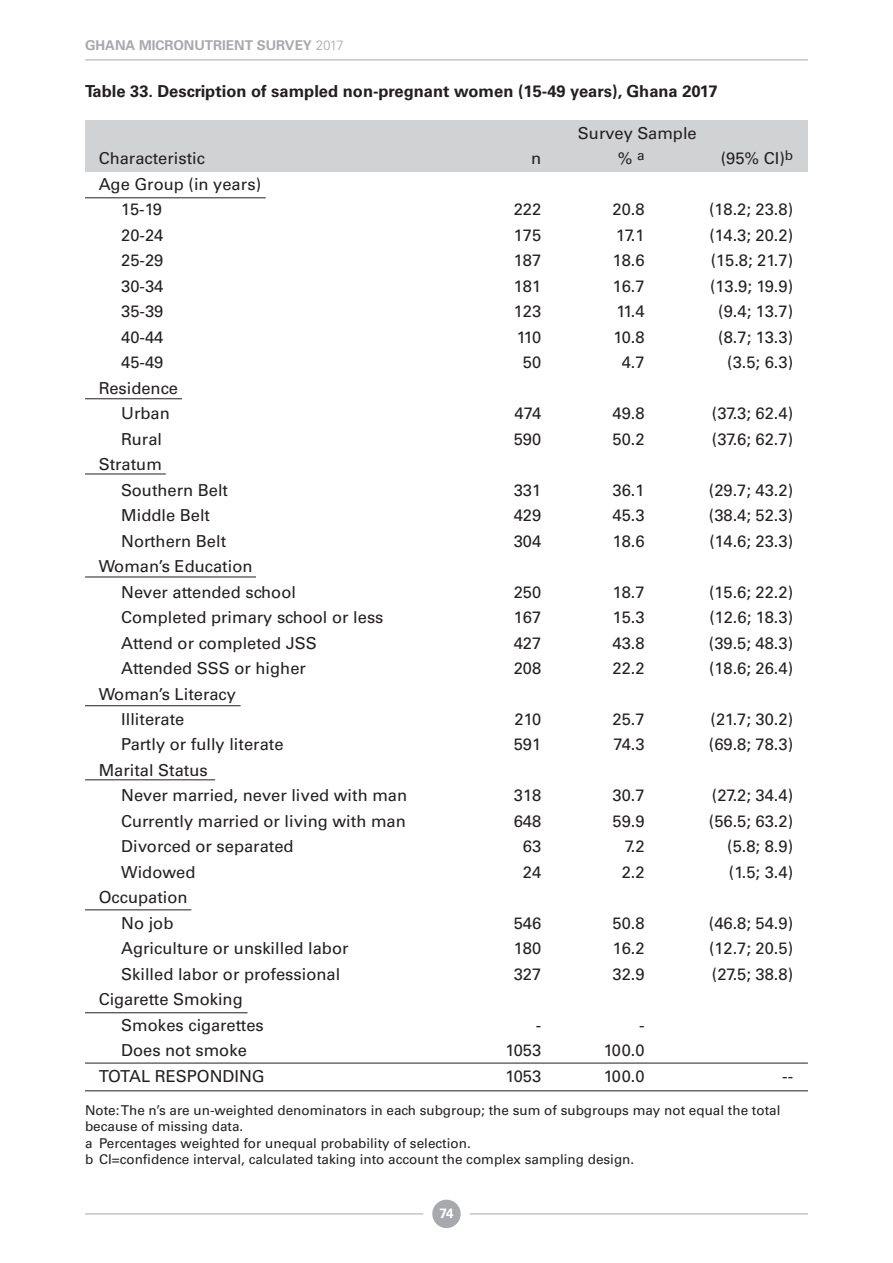
<style>
.page{position:relative;width:893px;height:1263px;background:#fff}
.page>*{position:absolute;margin:0;border:0;box-sizing:border-box;transform-origin:0 0}
.t1{font:16.5px/25.5px "Univers";color:#231f20}
.t2{font:700 16.5px "Univers";color:#231f20}
.t3{font:13.5px/16.5px "Univers";color:#231f20}
.t4{font:700 13.5px "Univers";color:#a8a9ad}
.t5{font:700 13.5px "Univers";color:#fff}
.s1{font-weight:300}
</style>
<div class="page">
<hr style="left:85px;top:1213px;width:723px;height:1px;background:#a8a9ad">
<div style="left:423px;top:1198px;width:47px;height:33px;background:#fff;border-radius:50%"></div>
<div style="left:432px;top:1200px;width:29px;height:28px;background:#a8a9ad;border-radius:50%"></div>
<hr style="left:85px;top:60px;width:723px;height:1px;background:#a8a9ad">
<div style="left:85px;top:121px;width:723px;height:51px;background:#d1d2d4"></div>
<hr style="left:85px;top:398px;width:97px;height:1px;background:#231f20">
<hr style="left:85px;top:474px;width:81px;height:1px;background:#231f20">
<hr style="left:85px;top:577px;width:171px;height:1px;background:#231f20">
<hr style="left:85px;top:705px;width:156px;height:1px;background:#231f20">
<hr style="left:85px;top:779px;width:130px;height:1px;background:#231f20">
<hr style="left:85px;top:909px;width:106px;height:1px;background:#231f20">
<hr style="left:85px;top:1012px;width:162px;height:1px;background:#231f20">
<hr style="left:85px;top:197px;width:181px;height:1px;background:#231f20">
<hr style="left:85px;top:1063px;width:723px;height:1px;background:#231f20">
<hr style="left:85px;top:1090px;width:723px;height:1px;background:#231f20">
<p class="t4" style="left:85px;top:37px;width:260px">GHANA MICRONUTRIENT SURVEY <span class="s1">2017</span></p>
<p class="t2" style="left:85px;top:82px;width:634px">Table 33. Description of sampled non-pregnant women (15-49 years), Ghana 2017</p>
<p class="t1" style="left:578px;top:120px;width:120px">Survey Sample</p>
<p class="t1" style="left:99px;top:146px;width:108px">Characteristic</p>
<p class="t1" style="left:531px;top:146px;width:12px">n</p>
<p class="t1" style="left:618px;top:146px;width:28px">% <sup>a</sup></p>
<p class="t1" style="left:721px;top:146px;width:74px">(95% CI)<sup>b</sup></p>
<p class="t1" style="left:121px;top:171px;width:142px;text-indent:-23px">Age Group (in years)<br>15-19</p>
<p class="t1" style="left:514px;top:197px;width:29px">222</p>
<p class="t1" style="left:613px;top:197px;width:34px">20.8</p>
<p class="t1" style="left:709px;top:197px;width:86px">(18.2; 23.8)</p>
<p class="t1" style="left:121px;top:222px;width:44px">20-24</p>
<p class="t1" style="left:514px;top:222px;width:29px">175</p>
<p class="t1" style="left:616px;top:222px;width:30px">17.1</p>
<p class="t1" style="left:709px;top:222px;width:85px">(14.3; 20.2)</p>
<p class="t1" style="left:121px;top:248px;width:44px">25-29</p>
<p class="t1" style="left:514px;top:248px;width:29px">187</p>
<p class="t1" style="left:613px;top:248px;width:33px">18.6</p>
<p class="t1" style="left:711px;top:248px;width:84px">(15.8; 21.7)</p>
<p class="t1" style="left:121px;top:273px;width:44px">30-34</p>
<p class="t1" style="left:514px;top:273px;width:29px">181</p>
<p class="t1" style="left:613px;top:273px;width:33px">16.7</p>
<p class="t1" style="left:710px;top:273px;width:85px">(13.9; 19.9)</p>
<p class="t1" style="left:121px;top:299px;width:44px">35-39</p>
<p class="t1" style="left:514px;top:299px;width:29px">123</p>
<p class="t1" style="left:616px;top:299px;width:30px">11.4</p>
<p class="t1" style="left:718px;top:299px;width:76px">(9.4; 13.7)</p>
<p class="t1" style="left:121px;top:324px;width:44px">40-44</p>
<p class="t1" style="left:517px;top:324px;width:26px">110</p>
<p class="t1" style="left:613px;top:324px;width:33px">10.8</p>
<p class="t1" style="left:718px;top:324px;width:76px">(8.7; 13.3)</p>
<p class="t1" style="left:121px;top:350px;width:44px">45-49</p>
<p class="t1" style="left:523px;top:350px;width:20px">50</p>
<p class="t1" style="left:622px;top:350px;width:24px">4.7</p>
<p class="t1" style="left:727px;top:350px;width:68px">(3.5; 6.3)</p>
<p class="t1" style="left:121px;top:375px;width:58px;text-indent:-23px">Residence<br>Urban</p>
<p class="t1" style="left:515px;top:400px;width:28px">474</p>
<p class="t1" style="left:613px;top:400px;width:34px">49.8</p>
<p class="t1" style="left:712px;top:400px;width:83px">(37.3; 62.4)</p>
<p class="t1" style="left:121px;top:426px;width:42px">Rural</p>
<p class="t1" style="left:514px;top:426px;width:29px">590</p>
<p class="t1" style="left:613px;top:426px;width:34px">50.2</p>
<p class="t1" style="left:712px;top:426px;width:83px">(37.6; 62.7)</p>
<p class="t1" style="left:121px;top:451px;width:108px;text-indent:-23px">Stratum<br>Southern Belt</p>
<p class="t1" style="left:514px;top:477px;width:29px">331</p>
<p class="t1" style="left:613px;top:477px;width:34px">36.1</p>
<p class="t1" style="left:709px;top:477px;width:86px">(29.7; 43.2)</p>
<p class="t1" style="left:121px;top:502px;width:90px">Middle Belt</p>
<p class="t1" style="left:514px;top:502px;width:29px">429</p>
<p class="t1" style="left:613px;top:502px;width:34px">45.3</p>
<p class="t1" style="left:709px;top:502px;width:86px">(38.4; 52.3)</p>
<p class="t1" style="left:121px;top:528px;width:107px">Northern Belt</p>
<p class="t1" style="left:514px;top:528px;width:29px">304</p>
<p class="t1" style="left:613px;top:528px;width:33px">18.6</p>
<p class="t1" style="left:709px;top:528px;width:85px">(14.6; 23.3)</p>
<p class="t1" style="left:121px;top:553px;width:176px;text-indent:-23px">Woman’s Education<br>Never attended school</p>
<p class="t1" style="left:514px;top:579px;width:29px">250</p>
<p class="t1" style="left:613px;top:579px;width:33px">18.7</p>
<p class="t1" style="left:709px;top:579px;width:86px">(15.6; 22.2)</p>
<p class="t1" style="left:121px;top:604px;width:264px">Completed primary school or less</p>
<p class="t1" style="left:514px;top:604px;width:29px">167</p>
<p class="t1" style="left:613px;top:604px;width:33px">15.3</p>
<p class="t1" style="left:709px;top:604px;width:85px">(12.6; 18.3)</p>
<p class="t1" style="left:121px;top:630px;width:197px">Attend or completed JSS</p>
<p class="t1" style="left:514px;top:630px;width:29px">427</p>
<p class="t1" style="left:613px;top:630px;width:34px">43.8</p>
<p class="t1" style="left:709px;top:630px;width:86px">(39.5; 48.3)</p>
<p class="t1" style="left:121px;top:655px;width:186px">Attended SSS or higher</p>
<p class="t1" style="left:514px;top:655px;width:29px">208</p>
<p class="t1" style="left:613px;top:655px;width:34px">22.2</p>
<p class="t1" style="left:709px;top:655px;width:86px">(18.6; 26.4)</p>
<p class="t1" style="left:121px;top:681px;width:116px;text-indent:-23px">Woman’s Literacy<br>Illiterate</p>
<p class="t1" style="left:515px;top:706px;width:28px">210</p>
<p class="t1" style="left:613px;top:706px;width:34px">25.7</p>
<p class="t1" style="left:710px;top:706px;width:84px">(21.7; 30.2)</p>
<p class="t1" style="left:121px;top:732px;width:164px">Partly or fully literate</p>
<p class="t1" style="left:514px;top:732px;width:29px">591</p>
<p class="t1" style="left:613px;top:732px;width:33px">74.3</p>
<p class="t1" style="left:709px;top:732px;width:86px">(69.8; 78.3)</p>
<p class="t1" style="left:121px;top:757px;width:288px;text-indent:-23px">Marital Status<br>Never married, never lived with man</p>
<p class="t1" style="left:514px;top:783px;width:29px">318</p>
<p class="t1" style="left:613px;top:783px;width:34px">30.7</p>
<p class="t1" style="left:712px;top:783px;width:83px">(27.2; 34.4)</p>
<p class="t1" style="left:121px;top:808px;width:286px">Currently married or living with man</p>
<p class="t1" style="left:514px;top:808px;width:29px">648</p>
<p class="t1" style="left:613px;top:808px;width:34px">59.9</p>
<p class="t1" style="left:709px;top:808px;width:86px">(56.5; 63.2)</p>
<p class="t1" style="left:121px;top:834px;width:174px">Divorced or separated</p>
<p class="t1" style="left:523px;top:834px;width:20px">63</p>
<p class="t1" style="left:625px;top:834px;width:21px">7.2</p>
<p class="t1" style="left:727px;top:834px;width:68px">(5.8; 8.9)</p>
<p class="t1" style="left:121px;top:859px;width:76px">Widowed</p>
<p class="t1" style="left:523px;top:859px;width:20px">24</p>
<p class="t1" style="left:622px;top:859px;width:24px">2.2</p>
<p class="t1" style="left:729px;top:859px;width:66px">(1.5; 3.4)</p>
<p class="t1" style="left:99px;top:885px;width:90px;text-align:center">Occupation<br>No job</p>
<p class="t1" style="left:514px;top:910px;width:29px">546</p>
<p class="t1" style="left:613px;top:910px;width:34px">50.8</p>
<p class="t1" style="left:709px;top:910px;width:86px">(46.8; 54.9)</p>
<p class="t1" style="left:121px;top:936px;width:229px">Agriculture or unskilled labor</p>
<p class="t1" style="left:514px;top:936px;width:29px">180</p>
<p class="t1" style="left:613px;top:936px;width:33px">16.2</p>
<p class="t1" style="left:709px;top:936px;width:86px">(12.7; 20.5)</p>
<p class="t1" style="left:121px;top:961px;width:221px">Skilled labor or professional</p>
<p class="t1" style="left:514px;top:961px;width:29px">327</p>
<p class="t1" style="left:613px;top:961px;width:34px">32.9</p>
<p class="t1" style="left:712px;top:961px;width:83px">(27.5; 38.8)</p>
<p class="t1" style="left:121px;top:987px;width:144px;text-indent:-23px">Cigarette Smoking<br>Smokes cigarettes</p>
<p class="t1" style="left:536px;top:1012px;width:7px">-</p>
<p class="t1" style="left:639px;top:1012px;width:7px">-</p>
<p class="t1" style="left:121px;top:1038px;width:127px">Does not smoke</p>
<p class="t1" style="left:505px;top:1038px;width:37px">1053</p>
<p class="t1" style="left:604px;top:1038px;width:43px">100.0</p>
<p class="t1" style="left:99px;top:1063px;width:168px">TOTAL RESPONDING</p>
<p class="t1" style="left:505px;top:1063px;width:37px">1053</p>
<p class="t1" style="left:604px;top:1063px;width:43px">100.0</p>
<p class="t1" style="left:782px;top:1063px;width:12px">--</p>
<p class="t3" style="left:85px;top:1102px;width:697px">Note: The n’s are un-weighted denominators in each subgroup; the sum of subgroups may not equal the total because of missing data.<br>a Percentages weighted for unequal probability of selection.<br>b CI=confidence interval, calculated taking into account the complex sampling design.</p>
<p class="t5" style="left:439px;top:1205px;width:16px">74</p>
</div>
